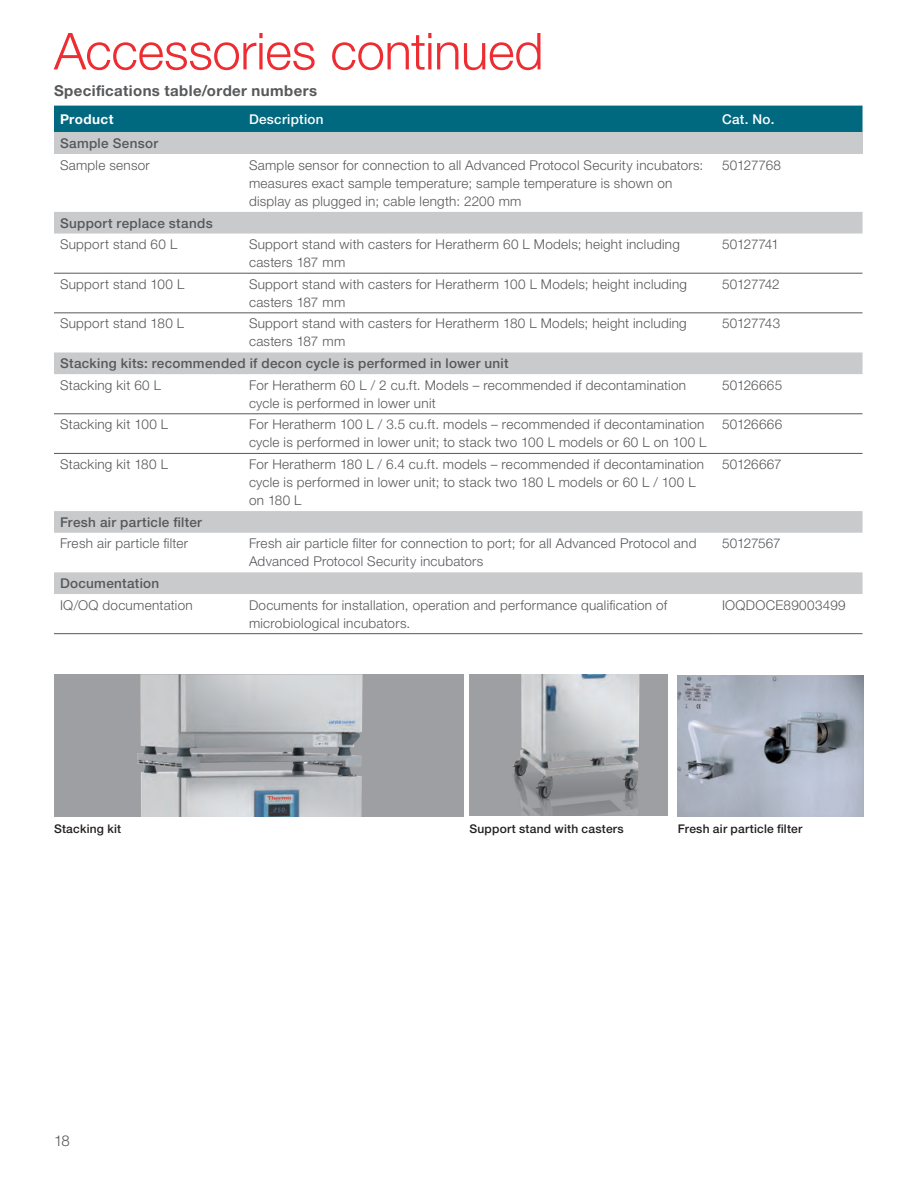
<style>
.page{position:relative;width:918px;height:1188px;background:#fff}
.page>*{position:absolute;margin:0;border:0;box-sizing:border-box;transform-origin:0 0}
.Headline{font:300 51px "Helvetica Neue LTW1 G";letter-spacing:-.005em;color:#ee2d33}
.Table_Title{font:700 15px "Helvetica Neue LTW1 G";letter-spacing:.025em;color:#57585a}
.t1{font:300 15px "Helvetica Neue LTW1 G";color:#57585a}
.Table_Text_-_Left{font:300 13.5px/18px "Helvetica Neue LTW1 G";letter-spacing:.02em;color:#57585a}
.Table_Text_-_Left-2{font:500 13.5px "Helvetica Neue LTW1 G";letter-spacing:.025em;color:#57585a}
.Table_Text_-_Left-3{font:300 13.5px "Helvetica Neue LTW1 G";letter-spacing:-.015em;color:#57585a}
.Title_Row_-_Left{font:500 13.5px "Helvetica Neue LTW1 G";letter-spacing:.025em;color:#fff}
.Table_Text_-_Left-4{font:300 13.5px "Helvetica Neue LTW1 G";color:#57585a}
.Title_Row_-_Left-2{font:700 13.5px "Helvetica Neue LTW1 G";letter-spacing:.03em;color:#fff}
.Figure_Caption{font:500 12px "Helvetica Neue LTW1 G";letter-spacing:.02em;color:#231f20}
</style>
<div class="page">
<div style="left:54px;top:106px;width:809px;height:27px;background:#00687f"></div>
<div style="left:54px;top:133px;width:809px;height:21px;background:#c9cacc"></div>
<svg style="left:54px;top:212px;width:809px;height:382px"></svg>
<hr style="left:54px;top:273px;width:189px;height:1px;background:#57585a">
<hr style="left:243px;top:273px;width:473px;height:1px;background:#57585a">
<hr style="left:716px;top:273px;width:147px;height:1px;background:#57585a">
<hr style="left:54px;top:313px;width:189px;height:1px;background:#57585a">
<hr style="left:243px;top:313px;width:473px;height:1px;background:#57585a">
<hr style="left:716px;top:313px;width:147px;height:1px;background:#57585a">
<hr style="left:54px;top:414px;width:189px;height:1px;background:#57585a">
<hr style="left:243px;top:414px;width:473px;height:1px;background:#57585a">
<hr style="left:716px;top:414px;width:147px;height:1px;background:#57585a">
<hr style="left:54px;top:453px;width:189px;height:1px;background:#57585a">
<hr style="left:243px;top:453px;width:473px;height:1px;background:#57585a">
<hr style="left:716px;top:453px;width:147px;height:1px;background:#57585a">
<hr style="left:54px;top:633px;width:189px;height:1px;background:#57585a">
<hr style="left:243px;top:633px;width:473px;height:1px;background:#57585a">
<hr style="left:716px;top:633px;width:147px;height:1px;background:#57585a">
<img style="left:54px;top:674px;width:410px;height:142px">
<img style="left:470px;top:675px;width:197px;height:141px">
<img style="left:678px;top:675px;width:186px;height:141px">
<p class="Headline" style="left:54px;top:20px;width:491px">Accessories continued</p>
<p class="Table_Title" style="left:54px;top:81px;width:265px">Specifications table/order numbers</p>
<p class="Title_Row_-_Left-2" style="left:60px;top:111px;width:55px">Product</p>
<p class="Title_Row_-_Left" style="left:249px;top:111px;width:76px">Description</p>
<p class="Title_Row_-_Left" style="left:722px;top:111px;width:54px">Cat. No.</p>
<p class="Table_Text_-_Left-2" style="left:60px;top:135px;width:100px">Sample Sensor</p>
<p class="Table_Text_-_Left" style="left:60px;top:156px;width:91px">Sample sensor</p>
<p class="Table_Text_-_Left" style="left:249px;top:156px;width:456px">Sample sensor for connection to all Advanced Protocol Security incubators: measures exact sample temperature; sample temperature is shown on display as plugged in; cable length: 2200 mm</p>
<p class="Table_Text_-_Left-3" style="left:722px;top:157px;width:61px">50127768</p>
<p class="Table_Text_-_Left-2" style="left:60px;top:215px;width:154px">Support replace stands</p>
<p class="Table_Text_-_Left" style="left:60px;top:235px;width:119px">Support stand 60 L</p>
<p class="Table_Text_-_Left" style="left:249px;top:235px;width:432px">Support stand with casters for Heratherm 60 L Models; height including casters 187 mm</p>
<p class="Table_Text_-_Left-3" style="left:722px;top:236px;width:59px">50127741</p>
<p class="Table_Text_-_Left" style="left:60px;top:275px;width:126px">Support stand 100 L</p>
<p class="Table_Text_-_Left" style="left:249px;top:275px;width:440px">Support stand with casters for Heratherm 100 L Models; height including casters 187 mm</p>
<p class="Table_Text_-_Left-3" style="left:722px;top:276px;width:59px">50127742</p>
<p class="Table_Text_-_Left" style="left:60px;top:315px;width:126px">Support stand 180 L</p>
<p class="Table_Text_-_Left" style="left:249px;top:315px;width:439px">Support stand with casters for Heratherm 180 L Models; height including casters 187 mm</p>
<p class="Table_Text_-_Left-3" style="left:722px;top:315px;width:60px">50127743</p>
<p class="Table_Text_-_Left-2" style="left:60px;top:355px;width:450px">Stacking kits: recommended if decon cycle is performed in lower unit</p>
<p class="Table_Text_-_Left" style="left:60px;top:376px;width:103px">Stacking kit 60 L</p>
<p class="Table_Text_-_Left" style="left:249px;top:376px;width:439px">For Heratherm 60 L / 2 cu.ft. Models – recommended if decontamination cycle is performed in lower unit</p>
<p class="Table_Text_-_Left" style="left:722px;top:376px;width:62px">50126665</p>
<p class="Table_Text_-_Left" style="left:60px;top:416px;width:110px">Stacking kit 100 L</p>
<p class="Table_Text_-_Left" style="left:249px;top:416px;width:459px">For Heratherm 100 L / 3.5 cu.ft. models – recommended if decontamination cycle is performed in lower unit; to stack two 100 L models or 60 L on 100 L</p>
<p class="Table_Text_-_Left" style="left:722px;top:416px;width:62px">50126666</p>
<p class="Table_Text_-_Left" style="left:60px;top:455px;width:109px">Stacking kit 180 L</p>
<p class="Table_Text_-_Left" style="left:249px;top:455px;width:457px">For Heratherm 180 L / 6.4 cu.ft. models – recommended if decontamination cycle is performed in lower unit; to stack two 180 L models or 60 L / 100 L on 180 L</p>
<p class="Table_Text_-_Left-4" style="left:722px;top:456px;width:61px">50126667</p>
<p class="Table_Text_-_Left-2" style="left:60px;top:514px;width:144px">Fresh air particle filter</p>
<p class="Table_Text_-_Left" style="left:60px;top:535px;width:130px">Fresh air particle filter</p>
<p class="Table_Text_-_Left" style="left:249px;top:535px;width:449px">Fresh air particle filter for connection to port; for all Advanced Protocol and<br>Advanced Protocol Security incubators</p>
<p class="Table_Text_-_Left-3" style="left:722px;top:535px;width:60px">50127567</p>
<p class="Table_Text_-_Left-2" style="left:60px;top:575px;width:101px">Documentation</p>
<p class="Table_Text_-_Left" style="left:60px;top:596px;width:134px">IQ/OQ documentation</p>
<p class="Table_Text_-_Left" style="left:249px;top:596px;width:420px">Documents for installation, operation and performance qualification of microbiological incubators.</p>
<p class="Table_Text_-_Left" style="left:722px;top:596px;width:125px">IOQDOCE89003499</p>
<p class="Figure_Caption" style="left:54px;top:821px;width:69px">Stacking kit</p>
<p class="Figure_Caption" style="left:470px;top:821px;width:156px">Support stand with casters</p>
<p class="Figure_Caption" style="left:678px;top:821px;width:126px">Fresh air particle filter</p>
<p class="t1" style="left:54px;top:1131px;width:17px">18</p>
</div>
